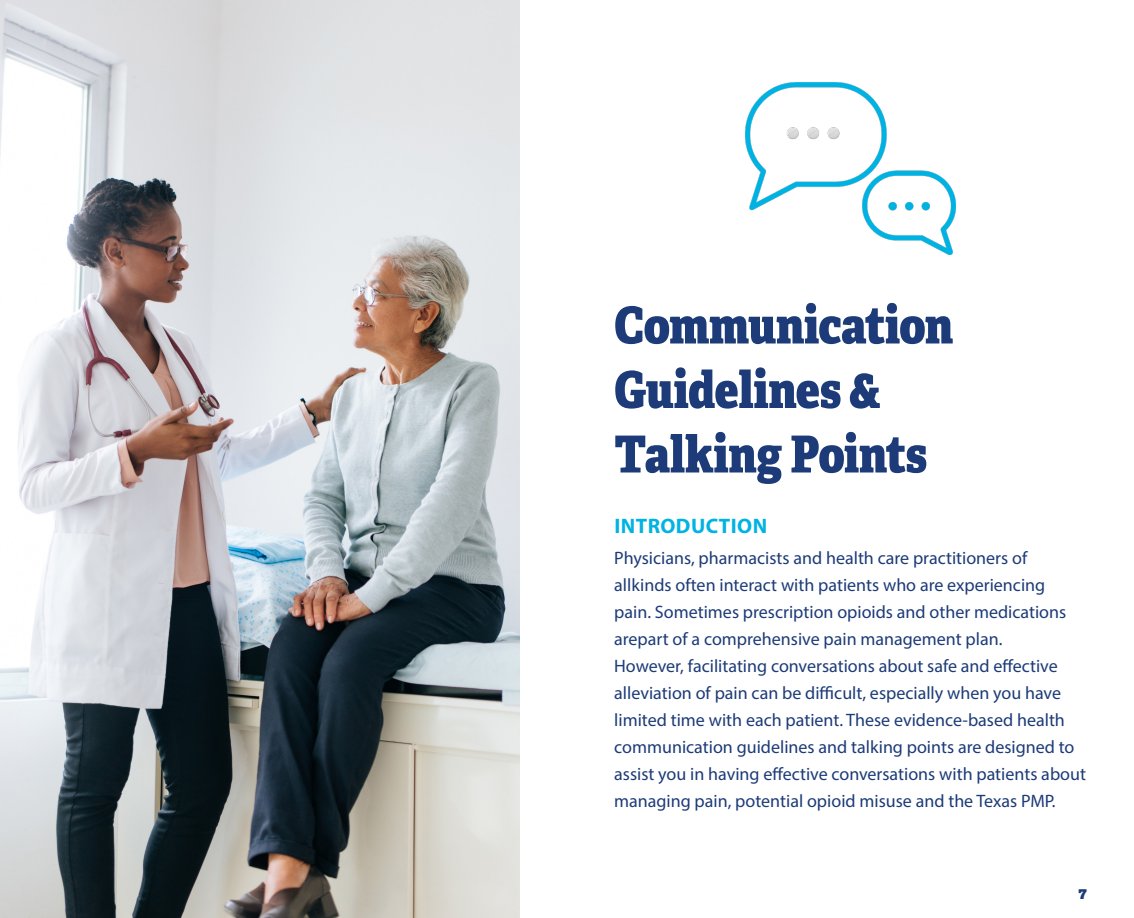
<style>
.page{position:relative;width:1134px;height:918px;background:#fff}
.page>*{position:absolute;margin:0;border:0;box-sizing:border-box;transform-origin:0 0}
.Headline{font:51px/64.5px "Adelle Condensed Eb";letter-spacing:-.01em;color:#1d3b78}
.Body_copy{font:700 21px "Myriad Pro";letter-spacing:.02em;color:#00b3e3}
.Body_copy-2{font:18px/27px "Myriad Pro";color:#1d3b78}
.t1{font:800 15px "Adelle";color:#1d3b78}
</style>
<div class="page">
<img style="left:0;top:0;width:520px;height:918px">
<img style="left:745px;top:83px;width:211px;height:171px">
<p class="Headline" style="left:614px;top:291px;width:340px">Communication<br>Guidelines &amp;<br>Talking Points</p>
<p class="Body_copy" style="left:614px;top:512px;width:154px">INTRODUCTION</p>
<p class="Body_copy-2" style="left:614px;top:544px;width:473px">Physicians, pharmacists and health care practitioners of allkinds often interact with patients who are experiencing pain. Sometimes prescription opioids and other medications arepart of a comprehensive pain management plan.<br>However, facilitating conversations about safe and effective alleviation of pain can be difficult, especially when you have limited time with each patient. These evidence-based health communication guidelines and talking points are designed to assist you in having effective conversations with patients about managing pain, potential opioid misuse and the Texas PMP.</p>
<p class="t1" style="left:1079px;top:883px;width:10px">7</p>
</div>
